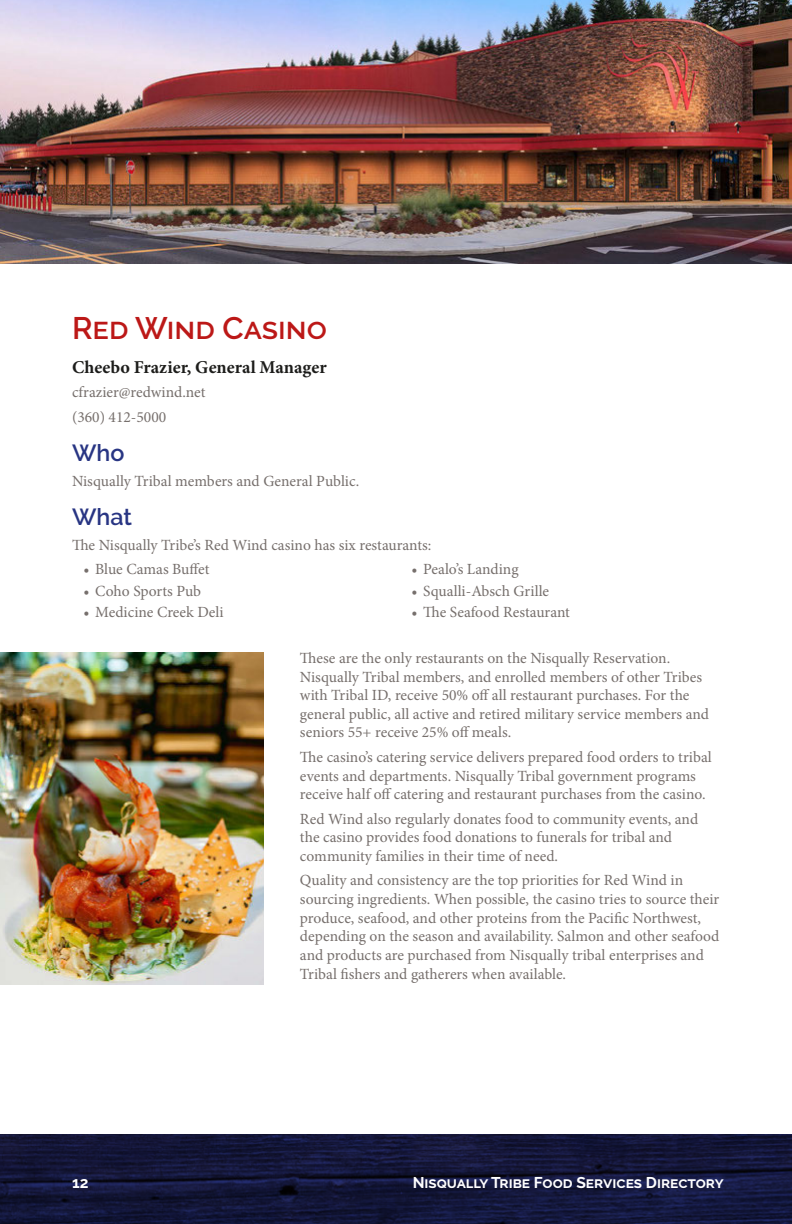
<style>
.page{position:relative;width:792px;height:1224px;background:#fff}
.page>*{position:absolute;margin:0;border:0;box-sizing:border-box;transform-origin:0 0}
.t1{font:600 31px "Raleway";color:#bc1817}
.H2_-_Section_Heading{font:600 23.2px "Raleway";color:#283583}
.H3_-_Paragraph_Headi{font:700 18.2px "Minion Pro";color:#1d1d1b}
.t2{font:15.6px/18.6px "Minion Pro";color:#766f6c}
.t3{font:700 15.6px "Raleway";color:#fff}
</style>
<div class="page">
<svg style="left:0;top:1134px;width:792px;height:90px;background:#131639"></svg>
<img style="left:0;top:0;width:792px;height:264px">
<img style="left:0;top:652px;width:264px;height:332px">
<p class="t1" style="left:72px;top:311px;width:257px">Red Wind Casino</p>
<p class="H3_-_Paragraph_Headi" style="left:72px;top:354px;width:256px">Cheebo Frazier, General Manager</p>
<p class="t2" style="left:72px;top:383px;width:135px">cfrazier@redwind.net</p>
<p class="t2" style="left:72px;top:407px;width:96px">(360) 412-5000</p>
<p class="H2_-_Section_Heading" style="left:72px;top:440px;width:54px">Who</p>
<p class="t2" style="left:72px;top:471px;width:289px">Nisqually Tribal members and General Public.</p>
<p class="H2_-_Section_Heading" style="left:72px;top:504px;width:61px">What</p>
<p class="t2" style="left:72px;top:536px;width:361px">The Nisqually Tribe’s Red Wind casino has six restaurants:</p>
<p class="t2" style="left:84px;top:560px;width:127px">• Blue Camas Buffet</p>
<p class="t2" style="left:84px;top:581px;width:119px">• Coho Sports Pub</p>
<p class="t2" style="left:84px;top:603px;width:141px">• Medicine Creek Deli</p>
<p class="t2" style="left:412px;top:560px;width:109px">• Pealo’s Landing</p>
<p class="t2" style="left:412px;top:581px;width:139px">• Squalli-Absch Grille</p>
<p class="t2" style="left:412px;top:603px;width:160px">• The Seafood Restaurant</p>
<p class="t2" style="left:300px;top:649px;width:410px">These are the only restaurants on the Nisqually Reservation.<br>Nisqually Tribal members, and enrolled members of other Tribes with Tribal ID, receive 50% off all restaurant purchases. For the general public, all active and retired military service members and seniors 55+ receive 25% off meals.</p>
<p class="t2" style="left:300px;top:748px;width:413px">The casino’s catering service delivers prepared food orders to tribal events and departments. Nisqually Tribal government programs receive half off catering and restaurant purchases from the casino.</p>
<p class="t2" style="left:300px;top:809px;width:400px">Red Wind also regularly donates food to community events, and the casino provides food donations to funerals for tribal and community families in their time of need.</p>
<p class="t2" style="left:300px;top:871px;width:421px">Quality and consistency are the top priorities for Red Wind in sourcing ingredients. When possible, the casino tries to source their produce, seafood, and other proteins from the Pacific Northwest, depending on the season and availability. Salmon and other seafood and products are purchased from Nisqually tribal enterprises and Tribal fishers and gatherers when available.</p>
<p class="t3" style="left:72px;top:1174px;width:18px">12</p>
<p class="t3" style="left:413px;top:1174px;width:313px">Nisqually Tribe Food Services Directory</p>
</div>
